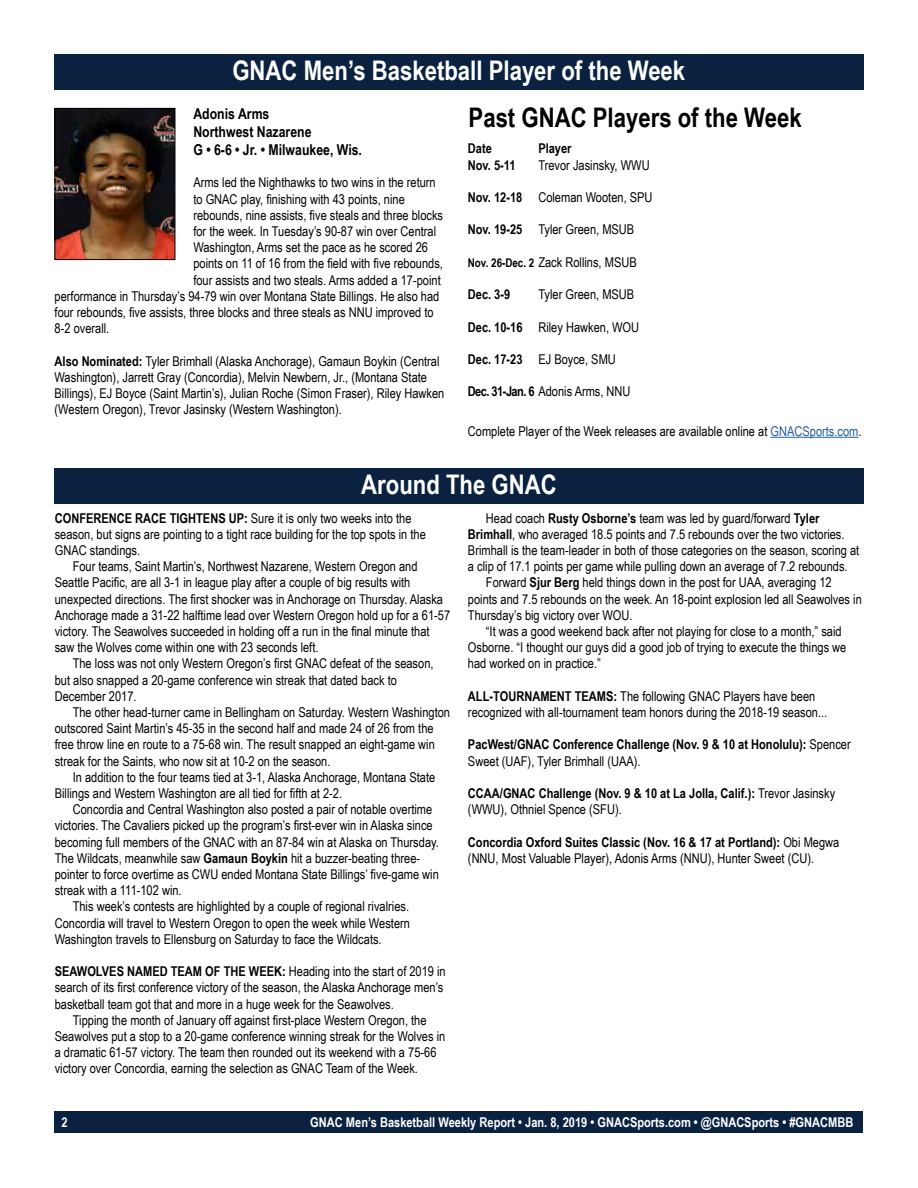
<style>
.page{position:relative;width:918px;height:1188px;background:#fff}
.page>*{position:absolute;margin:0;border:0;box-sizing:border-box;transform-origin:0 0}
.t1{font:700 27px "Arial Narrow";color:#fff}
.t2{font:700 27px "Arial Narrow";color:#000}
.t3{font:700 15px/18px "Arial Narrow";color:#000}
.t4{font:13.5px/16.2px "Arial Narrow";color:#000}
.t5{font:700 13.5px/16.2px "Arial Narrow";color:#000}
.t6{font:700 13.5px "Arial Narrow";color:#fff}
.s1{font-weight:700}
.s2{font-weight:700;font-size:12px}
.s3{color:#215e9e}
.s4{font-weight:400}
</style>
<div class="page">
<div style="left:55px;top:1111px;width:808px;height:22px;background:#0a2240"></div>
<div style="left:54px;top:468px;width:810px;height:36px;background:#0a2240"></div>
<div style="left:54px;top:54px;width:810px;height:36px;background:#0a2240"></div>
<hr style="left:771px;top:437px;width:88px;height:1px;background:#215e9e">
<img style="left:57px;top:110px;width:116px;height:148px">
<div style="left:55px;top:108px;width:120px;height:152px;border:1px solid #000"></div>
<h1 class="t1" style="left:232px;top:50px;width:454px">GNAC Men’s Basketball Player of the Week</h1>
<h1 class="t2" style="left:469px;top:97px;width:335px">Past GNAC Players of the Week</h1>
<p class="t5" style="left:468px;top:140px;width:25px">Date</p>
<p class="t5" style="left:538px;top:140px;width:35px">Player</p>
<p class="t5" style="left:468px;top:156px;width:49px">Nov. 5-11</p>
<p class="t4" style="left:538px;top:156px;width:113px">Trevor Jasinsky, WWU</p>
<p class="t4" style="left:468px;top:189px;width:186px"><span class="s1">Nov. 12-18</span> Coleman Wooten, SPU</p>
<p class="t4" style="left:468px;top:221px;width:168px"><span class="s1">Nov. 19-25</span> Tyler Green, MSUB</p>
<p class="t4" style="left:468px;top:253px;width:170px"><span class="s2">Nov. 26-Dec. 2</span> Zack Rollins, MSUB</p>
<p class="t5" style="left:468px;top:286px;width:44px">Dec. 3-9</p>
<p class="t4" style="left:538px;top:286px;width:97px">Tyler Green, MSUB</p>
<p class="t4" style="left:468px;top:318px;width:173px"><span class="s1">Dec. 10-16</span> Riley Hawken, WOU</p>
<p class="t4" style="left:468px;top:351px;width:150px"><span class="s1">Dec. 17-23</span> EJ Boyce, SMU</p>
<p class="t4" style="left:468px;top:383px;width:164px"><span class="s1">Dec. 31-Jan. 6</span> Adonis Arms, NNU</p>
<p class="t4" style="left:468px;top:422px;width:395px">Complete Player of the Week releases are available online at <span class="s3">GNACSports.com</span>.</p>
<p class="t3" style="left:193px;top:104px;width:170px">Adonis Arms<br>Northwest Nazarene<br>G • 6-6 • Jr. • Milwaukee, Wis.</p>
<p class="t4" style="left:193px;top:174px;width:244px">Arms led the Nighthawks to two wins in the return</p>
<p class="t4" style="left:193px;top:190px;width:213px">to GNAC play, finishing with 43 points, nine</p>
<p class="t4" style="left:193px;top:206px;width:251px">rebounds, nine assists, five steals and three blocks</p>
<p class="t4" style="left:193px;top:223px;width:244px">for the week. In Tuesday’s 90-87 win over Central</p>
<p class="t4" style="left:193px;top:239px;width:236px">Washington, Arms set the pace as he scored 26</p>
<p class="t4" style="left:193px;top:255px;width:251px">points on 11 of 16 from the field with five rebounds,</p>
<p class="t4" style="left:193px;top:271px;width:249px">four assists and two steals. Arms added a 17-point</p>
<p class="t4" style="left:55px;top:287px;width:386px">performance in Thursday’s 94-79 win over Montana State Billings. He also had</p>
<p class="t4" style="left:55px;top:304px;width:381px">four rebounds, five assists, three blocks and three steals as NNU improved to</p>
<p class="t4" style="left:55px;top:320px;width:56px">8-2 overall.</p>
<p class="t4" style="left:55px;top:352px;width:391px"><span class="s1">Also Nominated:</span> Tyler Brimhall (Alaska Anchorage), Gamaun Boykin (Central Washington), Jarrett Gray (Concordia), Melvin Newbern, Jr., (Montana State Billings), EJ Boyce (Saint Martin’s), Julian Roche (Simon Fraser), Riley Hawken (Western Oregon), Trevor Jasinsky (Western Washington).</p>
<h1 class="t1" style="left:361px;top:464px;width:197px">Around The GNAC</h1>
<p class="t4" style="left:55px;top:509px;width:373px"><span class="s1">CONFERENCE RACE TIGHTENS UP:</span> Sure it is only two weeks into the season, but signs are pointing to a tight race building for the top spots in the<br>GNAC standings.</p>
<p class="t4" style="left:55px;top:558px;width:397px;text-indent:18px">Four teams, Saint Martin’s, Northwest Nazarene, Western Oregon and Seattle Pacific, are all 3-1 in league play after a couple of big results with unexpected directions. The first shocker was in Anchorage on Thursday. Alaska Anchorage made a 31-22 halftime lead over Western Oregon hold up for a 61-57 victory. The Seawolves succeeded in holding off a run in the final minute that saw the Wolves come within one with 23 seconds left.</p>
<p class="t4" style="left:55px;top:655px;width:380px;text-indent:18px">The loss was not only Western Oregon’s first GNAC defeat of the season, but also snapped a 20-game conference win streak that dated back to<br>December 2017.</p>
<p class="t4" style="left:55px;top:704px;width:397px;text-indent:18px">The other head-turner came in Bellingham on Saturday. Western Washington outscored Saint Martin’s 45-35 in the second half and made 24 of 26 from the free throw line en route to a 75-68 win. The result snapped an eight-game win streak for the Saints, who now sit at 10-2 on the season.</p>
<p class="t4" style="left:55px;top:768px;width:382px;text-indent:18px">In addition to the four teams tied at 3-1, Alaska Anchorage, Montana State<br>Billings and Western Washington are all tied for fifth at 2-2.</p>
<p class="t4" style="left:73px;top:801px;width:361px">Concordia and Central Washington also posted a pair of notable overtime</p>
<p class="t4" style="left:55px;top:817px;width:380px">victories. The Cavaliers picked up the program’s first-ever win in Alaska since</p>
<p class="t4" style="left:55px;top:833px;width:386px">becoming full members of the GNAC with an 87-84 win at Alaska on Thursday.</p>
<p class="t4" style="left:55px;top:849px;width:367px">The Wildcats, meanwhile saw <span class="s1">Gamaun Boykin</span> hit a buzzer-beating three-</p>
<p class="t4" style="left:55px;top:866px;width:386px">pointer to force overtime as CWU ended Montana State Billings’ five-game win</p>
<p class="t4" style="left:55px;top:882px;width:128px">streak with a 111-102 win.</p>
<p class="t4" style="left:73px;top:898px;width:338px">This week’s contests are highlighted by a couple of regional rivalries.</p>
<p class="t4" style="left:55px;top:914px;width:357px">Concordia will travel to Western Oregon to open the week while Western</p>
<p class="t4" style="left:55px;top:930px;width:328px">Washington travels to Ellensburg on Saturday to face the Wildcats.</p>
<p class="t4" style="left:55px;top:963px;width:393px"><span class="s1">SEAWOLVES NAMED TEAM OF THE WEEK:</span> Heading into the start of 2019 in search of its first conference victory of the season, the Alaska Anchorage men’s basketball team got that and more in a huge week for the Seawolves.</p>
<p class="t4" style="left:55px;top:1011px;width:392px;text-indent:18px">Tipping the month of January off against first-place Western Oregon, the Seawolves put a stop to a 20-game conference winning streak for the Wolves in a dramatic 61-57 victory. The team then rounded out its weekend with a 75-66 victory over Concordia, earning the selection as GNAC Team of the Week.</p>
<p class="t4" style="left:486px;top:509px;width:335px">Head coach <span class="s1">Rusty Osborne’s</span> team was led by guard/forward <span class="s1">Tyler</span></p>
<p class="t4" style="left:468px;top:525px;width:378px"><span class="s1">Brimhall</span>, who averaged 18.5 points and 7.5 rebounds over the two victories.</p>
<p class="t4" style="left:468px;top:542px;width:393px">Brimhall is the team-leader in both of those categories on the season, scoring at</p>
<p class="t4" style="left:468px;top:558px;width:381px">a clip of 17.1 points per game while pulling down an average of 7.2 rebounds.</p>
<p class="t4" style="left:486px;top:574px;width:347px">Forward <span class="s1">Sjur Berg</span> held things down in the post for UAA, averaging 12</p>
<p class="t4" style="left:468px;top:590px;width:395px">points and 7.5 rebounds on the week. An 18-point explosion led all Seawolves in</p>
<p class="t4" style="left:468px;top:606px;width:166px">Thursday’s big victory over WOU.</p>
<p class="t4" style="left:486px;top:623px;width:357px">“It was a good weekend back after not playing for close to a month,” said</p>
<p class="t4" style="left:468px;top:639px;width:380px">Osborne. “I thought our guys did a good job of trying to execute the things we</p>
<p class="t4" style="left:468px;top:655px;width:134px">had worked on in practice.”</p>
<p class="t4" style="left:468px;top:687px;width:361px"><span class="s1">ALL-TOURNAMENT TEAMS:</span> The following GNAC Players have been recognized with all-tournament team honors during the 2018-19 season...</p>
<p class="t5" style="left:468px;top:736px;width:384px">PacWest/GNAC Conference Challenge (Nov. 9 &amp; 10 at Honolulu): <span class="s4">Spencer<br>Sweet (UAF), Tyler Brimhall (UAA).</span></p>
<p class="t5" style="left:468px;top:785px;width:369px">CCAA/GNAC Challenge (Nov. 9 &amp; 10 at La Jolla, Calif.): <span class="s4">Trevor Jasinsky (WWU), Othniel Spence (SFU).</span></p>
<p class="t4" style="left:468px;top:833px;width:373px"><span class="s1">Concordia Oxford Suites Classic (Nov. 16 &amp; 17 at Portland):</span> Obi Megwa (NNU, Most Valuable Player), Adonis Arms (NNU), Hunter Sweet (CU).</p>
<p class="t6" style="left:61px;top:1112px;width:8px">2</p>
<p class="t6" style="left:310px;top:1112px;width:545px">GNAC Men’s Basketball Weekly Report • Jan. 8, 2019 • GNACSports.com • @GNACSports • #GNACMBB</p>
</div>
